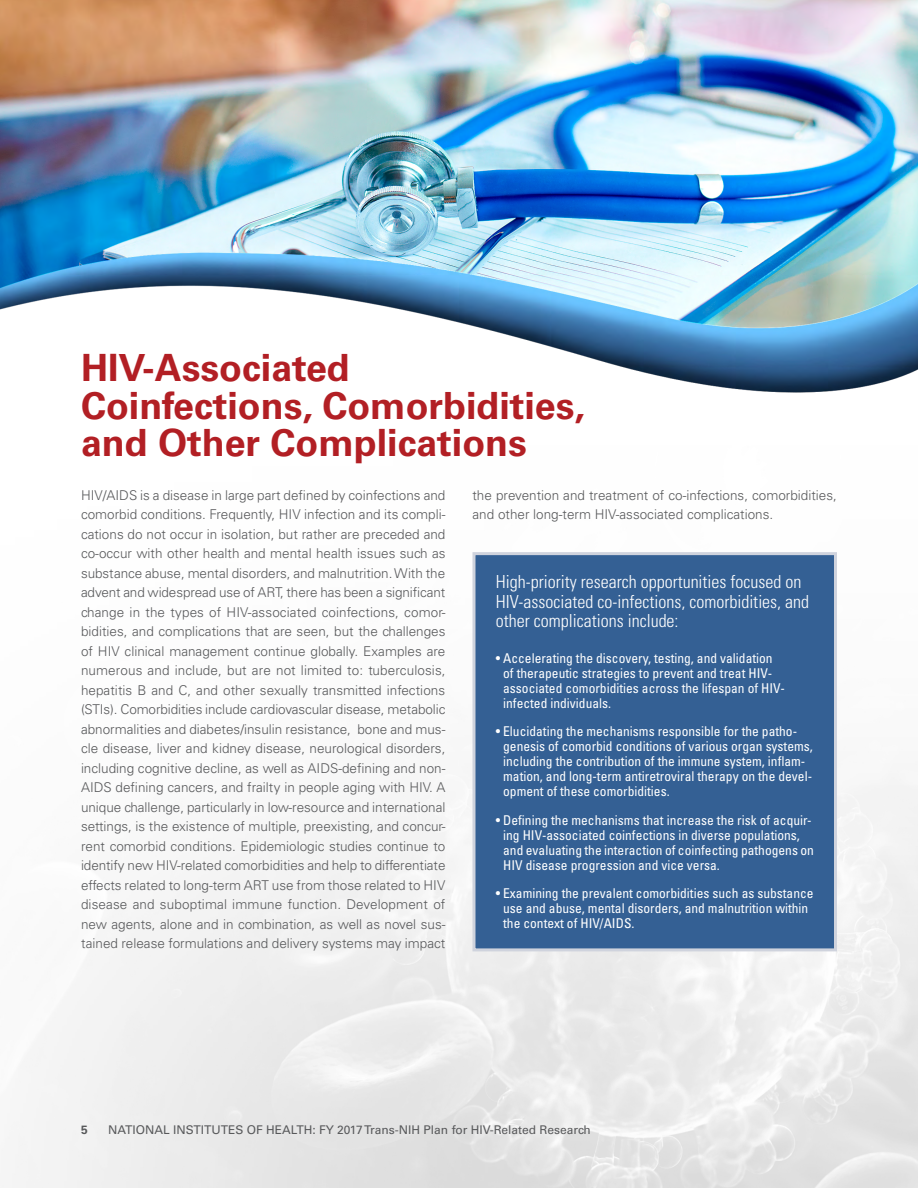
<style>
.page{position:relative;width:918px;height:1188px;background:#fff}
.page>*{position:absolute;margin:0;border:0;box-sizing:border-box;transform-origin:0 0}
.t1{font:700 37.5px/37.5px "Univers LT Std";color:#b21f24}
.t2{font:300 condensed 18px/19.5px "Univers LT Std";color:#fff}
.t3{font:300 13.5px/19.5px "Univers LT Std";color:#58595b;text-align:justify}
.t4{font:condensed 13.5px/15px "Univers LT Std";color:#fff}
.t5{font:12px "Univers LT Std";color:#58595b}
.t6{font:700 12px "Univers LT Std";color:#58595b}
</style>
<div class="page">
<img style="left:0;top:0;width:918px;height:393px">
<div style="left:471px;top:552px;width:367px;height:401px;background:#346094"></div>
<p class="t1" style="left:81px;top:349px;width:505px">HIV-Associated<br>Coinfections, Comorbidities, and Other Complications</p>
<p class="t3" style="left:81px;top:485px;width:366px">HIV/AIDS is a disease in large part defined by coinfections and</p>
<p class="t3" style="left:472px;top:485px;width:366px">the prevention and treatment of co-infections, comorbidities,</p>
<p class="t3" style="left:81px;top:505px;width:366px">comorbid conditions. Frequently, HIV infection and its compli-</p>
<p class="t3" style="left:472px;top:505px;width:302px">and other long-term HIV-associated complications.</p>
<p class="t3" style="left:81px;top:524px;width:366px">cations do not occur in isolation, but rather are preceded and co-occur with other health and mental health issues such as substance abuse, mental disorders, and malnutrition. With the advent and widespread use of ART, there has been a significant change in the types of HIV-associated coinfections, comor&shy;bidities, and complications that are seen, but the challenges of HIV clinical management continue globally. Examples are numerous and include, but are not limited to: tuberculosis, hepatitis B and C, and other sexually transmitted infections (STIs). Comorbidities include cardiovascular disease, metabolic abnormalities and diabetes/insulin resistance, bone and mus&shy;cle disease, liver and kidney disease, neurological disorders, including cognitive decline, as well as AIDS-defining and non-AIDS defining cancers, and frailty in people aging with HIV. A unique challenge, particularly in low-resource and international settings, is the existence of multiple, preexisting, and concur&shy;rent comorbid conditions. Epidemiologic studies continue to identify new HIV-related comorbidities and help to differentiate effects related to long-term ART use from those related to HIV disease and suboptimal immune function. Development of new agents, alone and in combination, as well as novel sus&shy;tained release formulations and delivery systems may impact</p>
<p class="t2" style="left:496px;top:572px;width:315px">High-priority research opportunities focused on<br>HIV-associated co-infections, comorbidities, and other complications include:</p>
<p class="t4" style="left:503px;top:650px;width:283px;text-indent:-7px">• Accelerating the discovery, testing, and validation of therapeutic strategies to prevent and treat HIV&shy;associated comorbidities across the lifespan of HIV&shy;infected individuals.</p>
<p class="t4" style="left:503px;top:724px;width:311px;text-indent:-7px">• Elucidating the mechanisms responsible for the patho&shy;genesis of comorbid conditions of various organ systems, including the contribution of the immune system, inflam&shy;mation, and long-term antiretroviral therapy on the devel&shy;opment of these comorbidities.</p>
<p class="t4" style="left:503px;top:812px;width:312px;text-indent:-7px">• Defining the mechanisms that increase the risk of acquir&shy;ing HIV-associated coinfections in diverse populations, and evaluating the interaction of coinfecting pathogens on HIV disease progression and vice versa.</p>
<p class="t4" style="left:503px;top:886px;width:312px;text-indent:-7px">• Examining the prevalent comorbidities such as substance use and abuse, mental disorders, and malnutrition within the context of HIV/AIDS.</p>
<p class="t6" style="left:81px;top:1122px;width:8px">5</p>
<p class="t5" style="left:108px;top:1122px;width:484px">NATIONAL INSTITUTES OF HEALTH: FY 2017 Trans-NIH Plan for HIV-Related Research</p>
</div>
